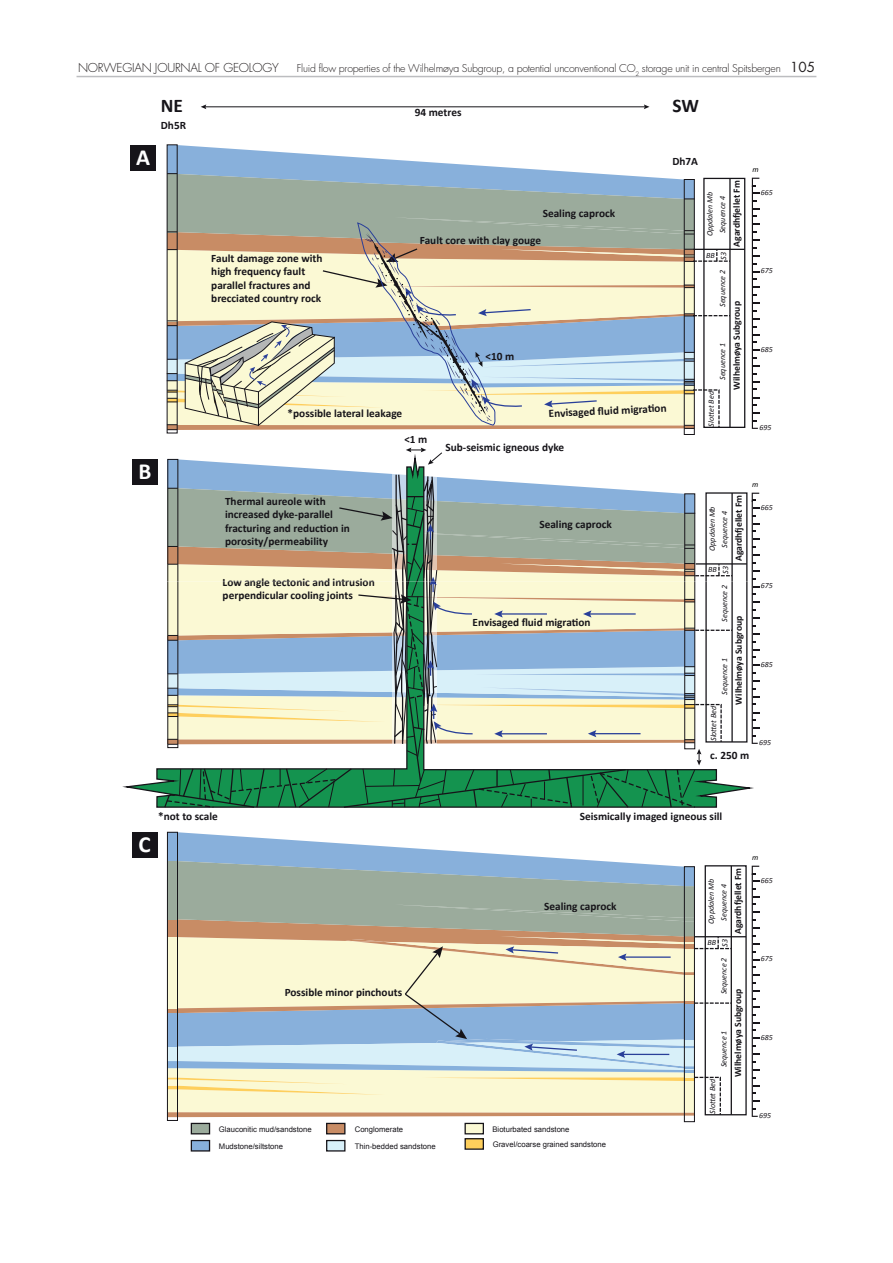
<style>
.page{position:relative;width:893px;height:1263px;background:#fff}
.page>*{position:absolute;margin:0;border:0;box-sizing:border-box;transform-origin:0 0}
.t1{font:700 23.1px "Calibri";color:#fff}
.t2{font:700 19.35px "Calibri";color:#161419}
.t3{font:300 12px "Futura Std";letter-spacing:-.02em;color:#231f20}
.t4{font:700 11.25px/13.5px "Calibri";color:#161419}
.t5{font:300 10.5px "Futura Std";letter-spacing:-.02em;color:#231f20}
.t6{font:700 9.6px "Calibri";color:#161419}
.t7{font:italic 8.1px "Calibri";color:#161419}
.t8{font:italic 7.8px "Calibri";color:#171419}
.t9{font:italic 7.8px "Calibri";color:#000001}
.t10{font:7.65px/15.3px "Arial";color:#161419}
.s1{font-weight:400;font-size:13.5px}
</style>
<div class="page">
<hr style="left:77px;top:76px;width:739px;height:1px;background:#bcbdc0">
<div style="left:703px;top:178px;width:42px;height:250px;border:1px solid #161419"></div>
<hr style="left:729px;top:178px;width:2px;height:249px;background:#161419">
<hr style="left:693px;top:249px;width:52px;height:1px;background:#161419">
<hr style="left:205px;top:106px;width:441px;height:1px;background:#161419">
<svg style="left:201px;top:104px;width:5px;height:5px"></svg>
<svg style="left:644px;top:104px;width:5px;height:5px"></svg>
<svg style="left:167px;top:145px;width:563px;height:285px;background:#c7cdc3"></svg>
<hr style="left:731px;top:866px;width:1px;height:249px;background:#161419">
<hr style="left:695px;top:936px;width:51px;height:1px;background:#161419">
<svg style="left:167px;top:832px;width:564px;height:285px;background:#c9d0c8"></svg>
<svg style="left:122px;top:492px;width:637px;height:316px"></svg>
<svg style="left:163px;top:448px;width:569px;height:360px"></svg>
<div style="left:191px;top:1140px;width:19px;height:11px;background:#88b0db"></div>
<div style="left:191px;top:1140px;width:19px;height:11px;border:1px solid #161419"></div>
<div style="left:327px;top:1140px;width:18px;height:11px;background:#d8f0f9"></div>
<div style="left:326px;top:1140px;width:19px;height:11px;border:1px solid #161419"></div>
<div style="left:465px;top:1123px;width:18px;height:11px;background:#fbf9d4"></div>
<div style="left:464px;top:1123px;width:20px;height:11px;border:1px solid #161419"></div>
<div style="left:465px;top:1139px;width:18px;height:10px;background:#fecf5c"></div>
<div style="left:464px;top:1138px;width:20px;height:12px;border:1px solid #161419"></div>
<div style="left:327px;top:1123px;width:18px;height:11px;background:#c88c65"></div>
<div style="left:326px;top:1123px;width:19px;height:11px;border:1px solid #161419"></div>
<div style="left:191px;top:1123px;width:19px;height:11px;background:#9bab9c"></div>
<div style="left:191px;top:1123px;width:19px;height:11px;border:1px solid #161419"></div>
<svg style="left:752px;top:866px;width:7px;height:251px"></svg>
<svg style="left:752px;top:178px;width:7px;height:251px"></svg>
<svg style="left:752px;top:493px;width:7px;height:251px"></svg>
<div style="left:130px;top:145px;width:26px;height:26px;background:#161419"></div>
<div style="left:132px;top:459px;width:26px;height:26px;background:#161419"></div>
<div style="left:132px;top:832px;width:26px;height:26px;background:#161419"></div>
<p class="t3" style="left:78px;top:61px;width:202px">NORWEGIAN JOURNAL OF GEOLOGY</p>
<p class="t5" style="left:297px;top:62px;width:520px">Fluid flow properties of the Wilhelmøya Subgroup, a potential unconventional CO<sub>2</sub> storage unit in central Spitsbergen <span class="s1">105</span></p>
<h1 class="t1" style="left:136px;top:142px;width:15px">A</h1>
<h2 class="t2" style="left:161px;top:93px;width:24px">NE</h2>
<p class="t4" style="left:161px;top:118px;width:27px">Dh5R</p>
<h1 class="t1" style="left:138px;top:457px;width:14px">B</h1>
<p class="t4" style="left:415px;top:105px;width:48px">94 metres</p>
<h2 class="t2" style="left:672px;top:93px;width:28px">SW</h2>
<p class="t4" style="left:211px;top:251px;width:113px">Fault damage zone with high frequency fault parallel fractures and brecciated country rock</p>
<p class="t4" style="left:543px;top:207px;width:74px">Sealing caprock</p>
<p class="t4" style="left:420px;top:233px;width:123px">Fault core with clay gouge</p>
<p class="t4" style="left:672px;top:155px;width:27px">Dh7A</p>
<p class="t4" style="left:288px;top:407px;width:116px">*possible lateral leakage</p>
<p class="t4" style="left:486px;top:349px;width:30px">&lt;10 m</p>
<p class="t4" style="left:548px;top:407px;width:119px;rotate:-3deg">Envisaged fl uid migrati on</p>
<p class="t4" style="left:404px;top:433px;width:25px">&lt;1 m</p>
<p class="t4" style="left:445px;top:441px;width:120px">Sub-seismic igneous dyke</p>
<p class="t6" style="left:730px;top:247px;width:68px;rotate:-90deg">Agardhfjellet Fm</p>
<p class="t7" style="left:704px;top:236px;width:46px;rotate:-90deg">Oppdalen Mb</p>
<p class="t7" style="left:706px;top:250px;width:10px">BB</p>
<p class="t7" style="left:717px;top:233px;width:38px;rotate:-90deg">Sequence 4</p>
<p class="t7" style="left:718px;top:260px;width:9px;rotate:-90deg">S3</p>
<p class="t7" style="left:717px;top:307px;width:38px;rotate:-90deg">Sequence 2</p>
<p class="t7" style="left:717px;top:380px;width:38px;rotate:-90deg">Sequence 1</p>
<p class="t6" style="left:730px;top:390px;width:90px;rotate:-90deg">Wilhelmøya Subgroup</p>
<p class="t7" style="left:706px;top:426px;width:37px;rotate:-90deg">Slottet Bed</p>
<p class="t9" style="left:752px;top:164px;width:8px">m</p>
<p class="t8" style="left:761px;top:187px;width:13px">665</p>
<p class="t8" style="left:761px;top:265px;width:13px">675</p>
<p class="t8" style="left:761px;top:344px;width:13px">685</p>
<p class="t8" style="left:759px;top:422px;width:13px">695</p>
<p class="t4" style="left:225px;top:494px;width:126px">Thermal aureole with increased dyke-parallel fracturing and reduction in porosity/permeability</p>
<p class="t4" style="left:223px;top:575px;width:154px">Low angle tectonic and intrusion perpendicular cooling joints</p>
<p class="t4" style="left:539px;top:518px;width:74px">Sealing caprock</p>
<p class="t4" style="left:473px;top:616px;width:119px">Envisaged fluid migration</p>
<p class="t6" style="left:733px;top:561px;width:68px;rotate:-90deg">Agardhfjellet Fm</p>
<p class="t7" style="left:706px;top:551px;width:46px;rotate:-90deg">Oppdalen Mb</p>
<p class="t7" style="left:708px;top:564px;width:10px">BB</p>
<p class="t7" style="left:719px;top:548px;width:38px;rotate:-90deg">Sequence 4</p>
<p class="t7" style="left:720px;top:574px;width:9px;rotate:-90deg">S3</p>
<p class="t7" style="left:719px;top:622px;width:38px;rotate:-90deg">Sequence 2</p>
<p class="t7" style="left:719px;top:695px;width:38px;rotate:-90deg">Sequence 1</p>
<p class="t6" style="left:733px;top:704px;width:90px;rotate:-90deg">Wilhelmøya Subgroup</p>
<p class="t7" style="left:708px;top:741px;width:37px;rotate:-90deg">Slottet Bed</p>
<p class="t9" style="left:752px;top:479px;width:8px">m</p>
<p class="t8" style="left:761px;top:502px;width:13px">665</p>
<p class="t8" style="left:761px;top:580px;width:13px">675</p>
<p class="t8" style="left:761px;top:659px;width:13px">685</p>
<p class="t8" style="left:759px;top:737px;width:13px">695</p>
<p class="t4" style="left:710px;top:749px;width:41px">c. 250 m</p>
<h1 class="t1" style="left:138px;top:829px;width:14px">C</h1>
<p class="t4" style="left:158px;top:810px;width:61px">*not to scale</p>
<p class="t4" style="left:285px;top:985px;width:119px">Possible minor pinchouts</p>
<p class="t10" style="left:219px;top:1122px;width:94px">Glauconitic mud/sandstone</p>
<p class="t10" style="left:355px;top:1122px;width:50px">Conglomerate</p>
<p class="t10" style="left:219px;top:1139px;width:66px">Mudstone/siltstone</p>
<p class="t10" style="left:355px;top:1138px;width:82px">Thin-bedded sandstone</p>
<p class="t4" style="left:580px;top:810px;width:144px">Seismically imaged igneous sill</p>
<p class="t4" style="left:544px;top:899px;width:74px">Sealing caprock</p>
<p class="t10" style="left:492px;top:1122px;width:115px">Bioturbated sandstone<br>Gravel/coarse grained sandstone</p>
<p class="t6" style="left:732px;top:934px;width:68px;rotate:-90deg">Agardhfjellet Fm</p>
<p class="t7" style="left:706px;top:924px;width:46px;rotate:-90deg">Oppdalen Mb</p>
<p class="t7" style="left:707px;top:937px;width:10px">BB</p>
<p class="t7" style="left:718px;top:920px;width:38px;rotate:-90deg">Sequence 4</p>
<p class="t7" style="left:719px;top:947px;width:9px;rotate:-90deg">S3</p>
<p class="t7" style="left:718px;top:994px;width:38px;rotate:-90deg">Sequence 2</p>
<p class="t7" style="left:718px;top:1067px;width:38px;rotate:-90deg">Sequence 1</p>
<p class="t6" style="left:732px;top:1077px;width:90px;rotate:-90deg">Wilhelmøya Subgroup</p>
<p class="t7" style="left:707px;top:1114px;width:37px;rotate:-90deg">Slottet Bed</p>
<p class="t9" style="left:752px;top:852px;width:8px">m</p>
<p class="t8" style="left:761px;top:875px;width:13px">665</p>
<p class="t8" style="left:761px;top:953px;width:13px">675</p>
<p class="t8" style="left:761px;top:1032px;width:13px">685</p>
<p class="t8" style="left:759px;top:1110px;width:13px">695</p>
</div>
